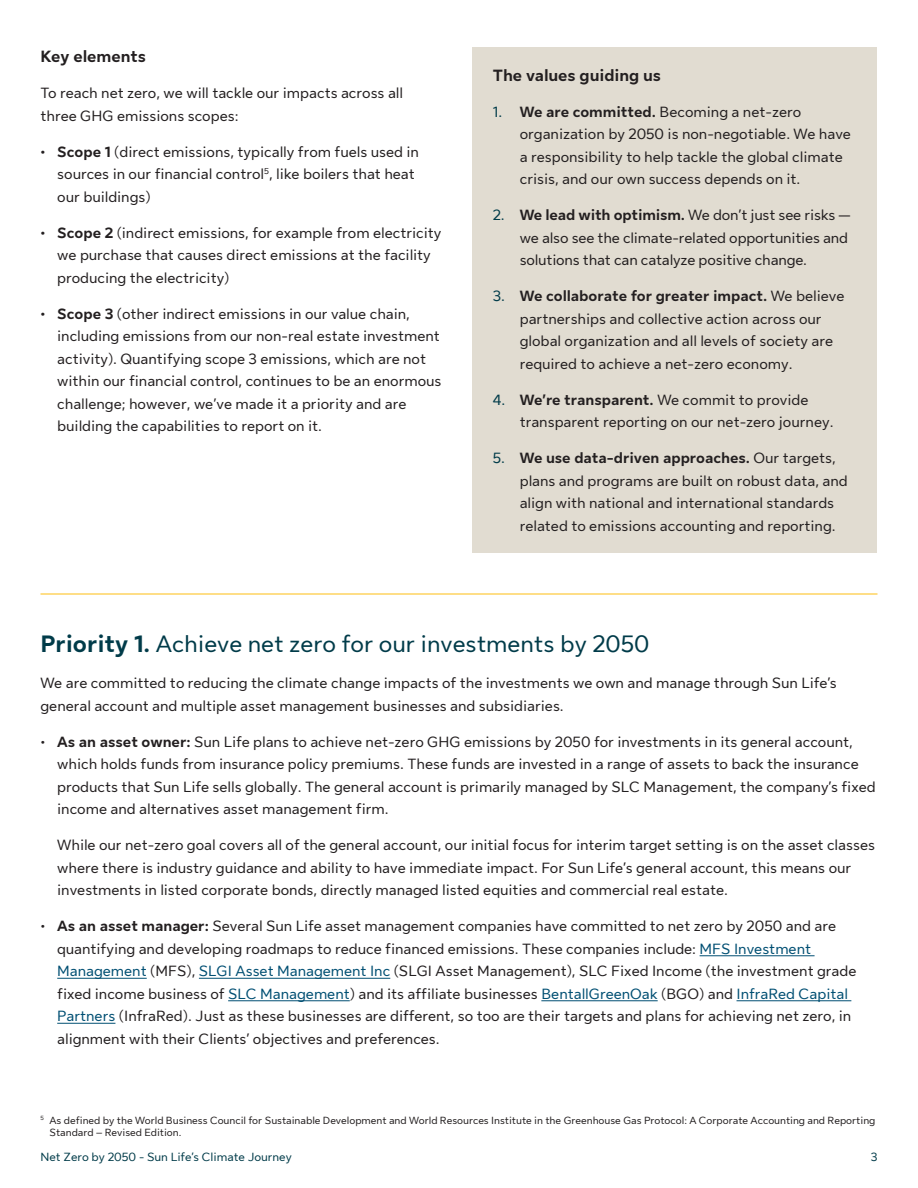
<style>
.page{position:relative;width:918px;height:1188px;background:#fff}
.page>*{position:absolute;margin:0;border:0;box-sizing:border-box;transform-origin:0 0}
.H3-sans-blue__toc{font:24px "Sun Life New Text";color:#003b49}
.H4-sans-black{font:700 16.5px "Sun Life New Text";color:#231f20}
.P2-list-bullet__no_b{font:15px/22.5px "Sun Life New Text";color:#231f20}
.P2-black_10_15{font:15px/22.5px "Sun Life New Text";color:#231f20}
.t1{font:12px "Sun Life New Text";color:#003b49}
.Footnote{font:10.5px/12px "Sun Life New Text";color:#231f20}
.s1{font-weight:700}
.s2{color:#003b49}
.s3{color:#004f73}
</style>
<div class="page">
<div style="left:472px;top:47px;width:406px;height:505px;background:#e1dcd1"></div>
<hr style="left:700px;top:956px;width:115px;height:1px;background:#004f73">
<hr style="left:57px;top:978px;width:90px;height:1px;background:#004f73">
<hr style="left:199px;top:978px;width:191px;height:1px;background:#004f73">
<hr style="left:228px;top:1001px;width:122px;height:1px;background:#004f73">
<hr style="left:541px;top:1001px;width:117px;height:1px;background:#004f73">
<hr style="left:737px;top:1001px;width:114px;height:1px;background:#004f73">
<hr style="left:57px;top:1023px;width:58px;height:1px;background:#004f73">
<hr style="left:40px;top:594px;width:838px;height:1px;background:#febe10">
<p class="H4-sans-black" style="left:40px;top:45px;width:107px">Key elements</p>
<p class="P2-black_10_15" style="left:40px;top:81px;width:364px">To reach net zero, we will tackle our impacts across all three GHG emissions scopes:</p>
<p class="P2-list-bullet__no_b" style="left:57px;top:139px;width:363px;text-indent:-17px"><span class="s1">• Scope 1</span> (direct emissions, typically from fuels used in sources in our financial control<sup>5</sup>, like boilers that heat our buildings)</p>
<p class="P2-list-bullet__no_b" style="left:57px;top:220px;width:386px;text-indent:-17px"><span class="s1">• Scope 2</span> (indirect emissions, for example from electricity we purchase that causes direct emissions at the facility producing the electricity)</p>
<p class="P2-list-bullet__no_b" style="left:57px;top:301px;width:386px;text-indent:-17px"><span class="s1">• Scope 3</span> (other indirect emissions in our value chain, including emissions from our non-real estate investment activity). Quantifying scope 3 emissions, which are not within our financial control, continues to be an enormous challenge; however, we’ve made it a priority and are building the capabilities to report on it.</p>
<p class="H4-sans-black" style="left:493px;top:64px;width:170px">The values guiding us</p>
<p class="P2-list-bullet__no_b" style="left:520px;top:100px;width:333px;text-indent:-27px"><span class="s2">1.</span> <span class="s1">We are committed.</span> Becoming a net-zero organization by 2050 is non-negotiable. We have a responsibility to help tackle the global climate crisis, and our own success depends on it.</p>
<p class="P2-list-bullet__no_b" style="left:520px;top:203px;width:333px;text-indent:-27px"><span class="s2">2.</span> <span class="s1">We lead with optimism.</span> We don’t just see risks — we also see the climate-related opportunities and solutions that can catalyze positive change.</p>
<p class="P2-list-bullet__no_b" style="left:520px;top:284px;width:326px;text-indent:-27px"><span class="s2">3.</span> <span class="s1">We collaborate for greater impact.</span> We believe partnerships and collective action across our global organization and all levels of society are required to achieve a net-zero economy.</p>
<p class="P2-list-bullet__no_b" style="left:520px;top:388px;width:315px;text-indent:-27px"><span class="s2">4.</span> <span class="s1">We’re transparent.</span> We commit to provide transparent reporting on our net-zero journey.</p>
<p class="P2-list-bullet__no_b" style="left:520px;top:446px;width:330px;text-indent:-27px"><span class="s2">5.</span> <span class="s1">We use data-driven approaches.</span> Our targets, plans and programs are built on robust data, and align with national and international standards related to emissions accounting and reporting.</p>
<p class="H3-sans-blue__toc" style="left:40px;top:627px;width:611px"><span class="s1">Priority 1.</span> Achieve net zero for our investments by 2050</p>
<p class="P2-black_10_15" style="left:40px;top:671px;width:798px">We are committed to reducing the climate change impacts of the investments we own and manage through Sun Life’s general account and multiple asset management businesses and subsidiaries.</p>
<p class="P2-list-bullet__no_b" style="left:57px;top:730px;width:820px;text-indent:-17px">• <span class="s1">As an asset owner:</span> Sun Life plans to achieve net-zero GHG emissions by 2050 for investments in its general account, which holds funds from insurance policy premiums. These funds are invested in a range of assets to back the insurance products that Sun Life sells globally. The general account is primarily managed by SLC Management, the company’s fixed income and alternatives asset management firm.</p>
<p class="P2-list-bullet__no_b" style="left:57px;top:833px;width:819px">While our net-zero goal covers all of the general account, our initial focus for interim target setting is on the asset classes where there is industry guidance and ability to have immediate impact. For Sun Life’s general account, this means our investments in listed corporate bonds, directly managed listed equities and commercial real estate.</p>
<p class="P2-list-bullet__no_b" style="left:57px;top:914px;width:801px;text-indent:-17px">• <span class="s1">As an asset manager:</span> Several Sun Life asset management companies have committed to net zero by 2050 and are quantifying and developing roadmaps to reduce financed emissions. These companies include: <span class="s3">MFS Investment Management</span> (MFS), <span class="s3">SLGI Asset Management Inc</span> (SLGI Asset Management), SLC Fixed Income (the investment grade fixed income business of <span class="s3">SLC Management</span>) and its affiliate businesses <span class="s3">BentallGreenOak</span> (BGO) and <span class="s3">InfraRed Capital Partners</span> (InfraRed). Just as these businesses are different, so too are their targets and plans for achieving net zero, in alignment with their Clients’ objectives and preferences.</p>
<p class="Footnote" style="left:50px;top:1114px;width:827px;text-indent:-9px"><sup>5</sup> As defined by the World Business Council for Sustainable Development and World Resources Institute in the Greenhouse Gas Protocol: A Corporate Accounting and Reporting<br>Standard – Revised Edition.</p>
<p class="t1" style="left:40px;top:1149px;width:253px">Net Zero by 2050 - Sun Life’s Climate Journey</p>
<p class="t1" style="left:871px;top:1149px;width:8px">3</p>
</div>
